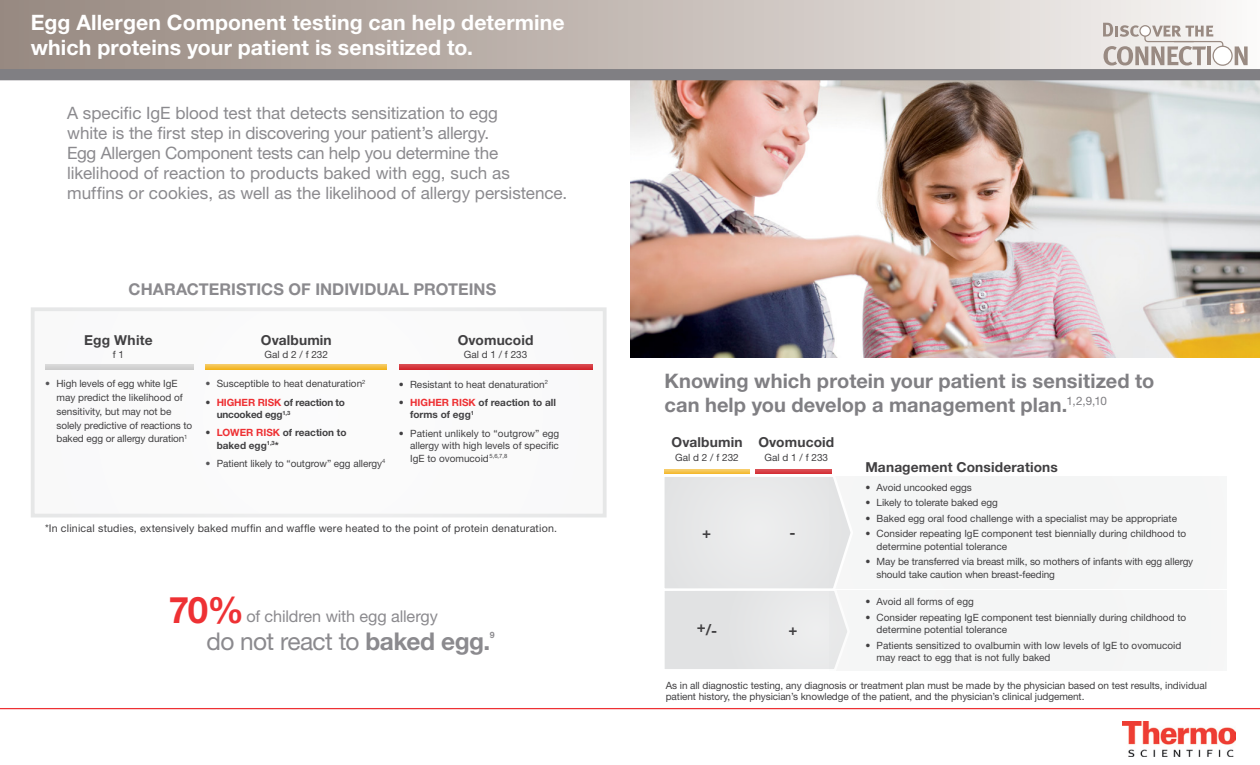
<style>
.page{position:relative;width:1260px;height:765px;background:#fff}
.page>*{position:absolute;margin:0;border:0;box-sizing:border-box;transform-origin:0 0}
.t1{font:700 36.62px "Helvetica Neue LT Std";color:#ee3134}
.t2{font:24.5px "Helvetica Neue LT Std";letter-spacing:-.025em;color:#8b8a8e}
.t3{font:700 21.25px/25px "Helvetica Neue LT Std";letter-spacing:.005em;color:#fff}
.t4{font:700 20px/23.8px "Helvetica Neue LT Std";letter-spacing:.005em;color:#807f83}
.t5{font:17px/20px "Helvetica Neue LT Std";letter-spacing:-.005em;color:#8b8a8e}
.t6{font:700 16.25px "Helvetica Neue LT Std";letter-spacing:.005em;color:#8b8a8e}
.t7{font:16.25px "Helvetica Neue LT Std";letter-spacing:-.01em;color:#8b8a8e}
.t8{font:700 15px "Helvetica Neue LT Std";color:#414042}
.t9{font:700 13.75px "Helvetica Neue LT Std";letter-spacing:.01em;color:#414042}
.t10{font:10.62px "Helvetica Neue LT Std";letter-spacing:.02em;color:#414042}
.t11{font:10px/12.5px "Helvetica Neue LT Std";color:#414042}
.t12{font:700 10px/12.5px "Helvetica Neue LT Std";color:#414042}
.t13{font:700 10px/12.5px "Helvetica Neue LT Std";letter-spacing:-.02em;color:#414042}
.t14{font:700 8.75px "Helvetica Neue LT Std";color:#8b8a8e}
.s1{color:#565659}
.s2{font-weight:400}
.s3{color:#ee3134}
.s4{font-weight:700}
</style>
<div class="page">
<img style="left:631px;top:80px;width:629px;height:278px">
<div style="left:33px;top:309px;width:572px;height:207px;background:#fafafa"></div>
<svg style="left:205px;top:364px;width:182px;height:5px"></svg>
<div style="left:399px;top:364px;width:193px;height:5px;background:#d63c42"></div>
<div style="left:45px;top:364px;width:149px;height:5px;background:#d5d5d5"></div>
<div style="left:829px;top:590px;width:398px;height:80px;background:#f4f5f5"></div>
<svg style="left:664px;top:469px;width:86px;height:4px"></svg>
<div style="left:755px;top:469px;width:77px;height:5px;background:#d84147"></div>
<div style="left:829px;top:476px;width:398px;height:112px;background:#f4f5f5"></div>
<svg style="left:664px;top:473px;width:186px;height:196px;background:#e7e7e8"></svg>
<div style="left:0;top:0;width:1260px;height:76px;background:linear-gradient(to right,#95867d,#f7f5f3)"></div>
<div style="left:0;top:69px;width:1260px;height:11px;background:#807f83"></div>
<svg style="left:1103px;top:23px;width:121px;height:42px"></svg>
<hr style="left:1207px;top:46px;width:4px;height:19px;background:#998a82">
<svg style="left:1235px;top:46px;width:13px;height:19px"></svg>
<div style="left:1213px;top:46px;width:19px;height:19px;background:#fff;border-radius:50%"></div>
<div style="left:1213px;top:46px;width:20px;height:20px;border:1px solid #998a82;border-radius:50%"></div>
<img style="left:1123px;top:722px;width:112px;height:34px">
<hr style="left:0;top:708px;width:1260px;height:1px;background:#ee3134">
<h3 class="t3" style="left:31px;top:10px;width:536px">Egg Allergen Component testing can help determine which proteins your patient is sensitized to.</h3>
<p class="t5" style="left:67px;top:103px;width:502px">A specific IgE blood test that detects sensitization to egg<br>white is the first step in discovering your patient’s allergy.<br>Egg Allergen Component tests can help you determine the likelihood of reaction to products baked with egg, such as muffins or cookies, as well as the likelihood of allergy persistence.</p>
<h3 class="t6" style="left:129px;top:280px;width:369px">CHARACTERISTICS OF INDIVIDUAL PROTEINS</h3>
<h3 class="t9" style="left:84px;top:331px;width:70px">Egg White</h3>
<p class="t11" style="left:113px;top:348px;width:13px">f 1</p>
<p class="t11" style="left:57px;top:377px;width:137px;line-height:13.8px;text-indent:-11px"><span class="s1">•</span> High levels of egg white IgE may predict the likelihood of sensitivity, but may not be solely predictive of reactions to baked egg or allergy duration<sup>1</sup></p>
<h3 class="t9" style="left:261px;top:331px;width:72px">Ovalbumin</h3>
<p class="t11" style="left:265px;top:348px;width:65px">Gal d 2 / f 232</p>
<p class="t11" style="left:205px;top:377px;width:162px"><span class="s1">•</span> Susceptible to heat denaturation<sup>2</sup></p>
<p class="t13" style="left:217px;top:395px;width:130px;text-indent:-11px"><span class="s2">•</span> <span class="s3">HIGHER RISK</span> of reaction to uncooked egg<sup>1,3</sup></p>
<p class="t12" style="left:217px;top:426px;width:131px;text-indent:-11px"><span class="s2">•</span> <span class="s3">LOWER RISK</span> of reaction to baked egg<sup>1,3</sup>*</p>
<p class="t11" style="left:205px;top:457px;width:181px"><span class="s1">•</span> Patient likely to “outgrow” egg allergy<sup>4</sup></p>
<h3 class="t9" style="left:458px;top:331px;width:77px">Ovomucoid</h3>
<p class="t11" style="left:464px;top:348px;width:65px">Gal d 1 / f 233</p>
<p class="t11" style="left:399px;top:378px;width:151px">• Resistant to heat denaturation<sup>2</sup></p>
<p class="t12" style="left:410px;top:396px;width:147px;text-indent:-11px"><span class="s2">•</span> <span class="s3">HIGHER RISK</span> of reaction to all forms of egg<sup>1</sup></p>
<p class="t11" style="left:410px;top:427px;width:151px;text-align:justify;text-indent:-11px">• Patient unlikely to “outgrow” egg allergy with high levels of specific IgE to ovomucoid<sup>5,6,7,8</sup></p>
<p class="t10" style="left:45px;top:522px;width:514px">*In clinical studies, extensively baked muffin and waffle were heated to the point of protein denaturation.</p>
<h1 class="t1" style="left:169px;top:587px;width:77px">70%</h1>
<h3 class="t7" style="left:246px;top:607px;width:193px">of children with egg allergy</h3>
<h2 class="t2" style="left:206px;top:626px;width:286px">do not react to <span class="s4">baked egg.</span></h2>
<p class="t14" style="left:490px;top:630px;width:6px">9</p>
<h3 class="t4" style="left:664px;top:368px;width:492px">Knowing which protein your patient is sensitized to can help you develop a management plan.<sup>1,2,9,10</sup></h3>
<h3 class="t9" style="left:672px;top:434px;width:72px">Ovalbumin</h3>
<p class="t11" style="left:675px;top:451px;width:65px">Gal d 2 / f 232</p>
<h3 class="t9" style="left:758px;top:434px;width:77px">Ovomucoid</h3>
<p class="t11" style="left:765px;top:451px;width:65px">Gal d 1 / f 233</p>
<h3 class="t8" style="left:702px;top:523px;width:11px">+</h3>
<h3 class="t8" style="left:790px;top:523px;width:8px">-</h3>
<h3 class="t8" style="left:697px;top:620px;width:22px">+/-</h3>
<h3 class="t8" style="left:789px;top:620px;width:11px">+</h3>
<h3 class="t9" style="left:865px;top:458px;width:194px">Management Considerations</h3>
<p class="t11" style="left:865px;top:481px;width:108px">• Avoid uncooked eggs</p>
<p class="t11" style="left:865px;top:497px;width:134px">• Likely to tolerate baked egg</p>
<p class="t11" style="left:865px;top:512px;width:313px">• Baked egg oral food challenge with a specialist may be appropriate</p>
<p class="t11" style="left:877px;top:527px;width:311px;text-indent:-11px">• Consider repeating IgE component test biennially during childhood to determine potential tolerance</p>
<p class="t11" style="left:877px;top:555px;width:318px;text-indent:-11px">• May be transferred via breast milk, so mothers of infants with egg allergy should take caution when breast-feeding</p>
<p class="t11" style="left:865px;top:595px;width:110px">• Avoid all forms of egg</p>
<p class="t11" style="left:877px;top:611px;width:311px;text-indent:-11px">• Consider repeating IgE component test biennially during childhood to determine potential tolerance</p>
<p class="t11" style="left:877px;top:639px;width:306px;text-indent:-11px">• Patients sensitized to ovalbumin with low levels of IgE to ovomucoid may react to egg that is not fully baked</p>
<p class="t11" style="left:666px;top:679px;width:543px;line-height:11.2px">As in all diagnostic testing, any diagnosis or treatment plan must be made by the physician based on test results, individual patient history, the physician’s knowledge of the patient, and the physician’s clinical judgement.</p>
</div>
